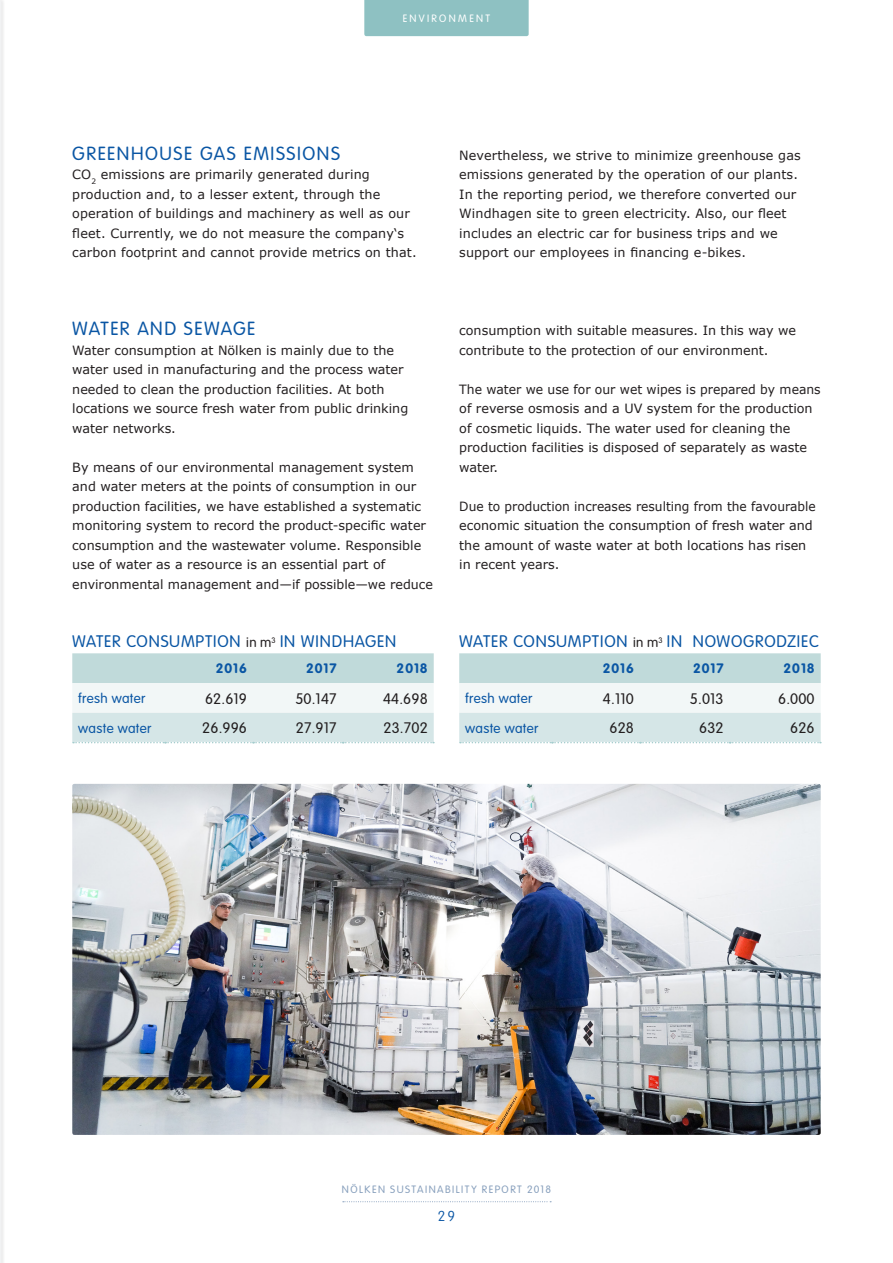
<style>
.page{position:relative;width:893px;height:1263px;background:#fff}
.page>*{position:absolute;margin:0;border:0;box-sizing:border-box;transform-origin:0 0}
.t1{font:300 18.75px "VAG Rounded";letter-spacing:.08em;color:#0a56a4}
.t2{font:300 16.5px "VAG Rounded";letter-spacing:.05em;color:#0a56a4}
.t3{font:300 15px "VAG Rounded";letter-spacing:.01em;color:#231f20}
.t4{font:100 14.25px "VAG Rounded";color:#0a56a4}
.t5{font:300 13.5px "VAG Rounded";letter-spacing:.025em;color:#0a56a4}
.t6{font:700 13.5px "VAG Rounded";letter-spacing:.07em;color:#0a56a4}
.t7{font:12.75px/19.5px "Verdana";color:#231f20}
.t8{font:12.75px/19.5px "Verdana";color:#231f20;scale:.96 1}
.t9{font:300 10.5px "VAG Rounded";letter-spacing:.135em;color:#88a0bd}
.t10{font:300 10.5px "VAG Rounded";letter-spacing:.22em;color:#fff}
.s1{font-size:13.5px;color:#231f20}
</style>
<div class="page">
<div style="left:364px;top:0;width:165px;height:36px;background:#8ec1c2"></div>
<img style="left:72px;top:784px;width:749px;height:351px">
<svg style="left:72px;top:653px;width:362px;height:90px"></svg>
<svg style="left:459px;top:653px;width:362px;height:90px"></svg>
<svg style="left:343px;top:1201px;width:208px;height:1px"></svg>
<div style="left:0;top:0;width:5px;height:1263px;background:#efefef"></div>
<p class="t10" style="left:403px;top:13px;width:89px">ENVIRONMENT</p>
<h1 class="t1" style="left:72px;top:142px;width:269px">GREENHOUSE GAS EMISSIONS</h1>
<p class="t7" style="left:72px;top:165px;width:346px">CO<sub>2</sub> emissions are primarily generated during production and, to a lesser extent, through the operation of buildings and machinery as well as our fleet. Currently, we do not measure the company‘s carbon footprint and cannot provide metrics on that.</p>
<h1 class="t1" style="left:72px;top:318px;width:185px">WATER AND SEWAGE</h1>
<p class="t7" style="left:72px;top:341px;width:338px">Water consumption at Nölken is mainly due to the water used in manufacturing and the process water needed to clean the production facilities. At both locations we source fresh water from public drinking water networks.</p>
<p class="t7" style="left:72px;top:458px;width:362px">By means of our environmental management system and water meters at the points of consumption in our production facilities, we have established a systematic monitoring system to record the product-specific water consumption and the wastewater volume. Responsible use of water as a resource is an essential part of environmental management and—if possible—we reduce</p>
<p class="t2" style="left:72px;top:632px;width:325px">WATER CONSUMPTION <span class="s1">in m</span><sup>3</sup> IN WINDHAGEN</p>
<p class="t6" style="left:216px;top:661px;width:33px">2016</p>
<p class="t6" style="left:306px;top:661px;width:32px">2017</p>
<p class="t6" style="left:397px;top:661px;width:33px">2018</p>
<p class="t5" style="left:78px;top:691px;width:69px">fresh water</p>
<p class="t3" style="left:205px;top:690px;width:43px">62.619</p>
<p class="t3" style="left:295px;top:690px;width:43px">50.147</p>
<p class="t3" style="left:383px;top:690px;width:46px">44.698</p>
<p class="t5" style="left:78px;top:720px;width:75px">waste water</p>
<p class="t3" style="left:202px;top:720px;width:46px">26.996</p>
<p class="t3" style="left:296px;top:720px;width:42px">27.917</p>
<p class="t3" style="left:384px;top:720px;width:46px">23.702</p>
<p class="t7" style="left:459px;top:146px;width:343px">Nevertheless, we strive to minimize greenhouse gas emissions generated by the operation of our plants.<br>In the reporting period, we therefore converted our Windhagen site to green electricity. Also, our fleet includes an electric car for business trips and we support our employees in financing e-bikes.</p>
<p class="t7" style="left:459px;top:321px;width:338px">consumption with suitable measures. In this way we contribute to the protection of our environment.</p>
<p class="t7" style="left:459px;top:380px;width:363px">The water we use for our wet wipes is prepared by means of reverse osmosis and a UV system for the production of cosmetic liquids. The water used for cleaning the production facilities is disposed of separately as waste water.</p>
<p class="t8" style="left:459px;top:497px;width:373px">Due to production increases resulting from the favourable economic situation the consumption of fresh water and the amount of waste water at both locations has risen in recent years.</p>
<p class="t2" style="left:459px;top:632px;width:361px">WATER CONSUMPTION <span class="s1">in m</span><sup>3</sup> IN NOWOGRODZIEC</p>
<p class="t6" style="left:603px;top:661px;width:33px">2016</p>
<p class="t6" style="left:693px;top:661px;width:32px">2017</p>
<p class="t6" style="left:784px;top:661px;width:33px">2018</p>
<p class="t5" style="left:465px;top:691px;width:69px">fresh water</p>
<p class="t3" style="left:603px;top:690px;width:32px">4.110</p>
<p class="t3" style="left:690px;top:690px;width:35px">5.013</p>
<p class="t3" style="left:778px;top:690px;width:38px">6.000</p>
<p class="t5" style="left:465px;top:720px;width:75px">waste water</p>
<p class="t3" style="left:610px;top:720px;width:26px">628</p>
<p class="t3" style="left:699px;top:720px;width:26px">632</p>
<p class="t3" style="left:790px;top:720px;width:26px">626</p>
<p class="t9" style="left:342px;top:1183px;width:211px">NÖLKEN SUSTAINABILITY REPORT 2018</p>
<p class="t4" style="left:438px;top:1207px;width:19px">29</p>
</div>
